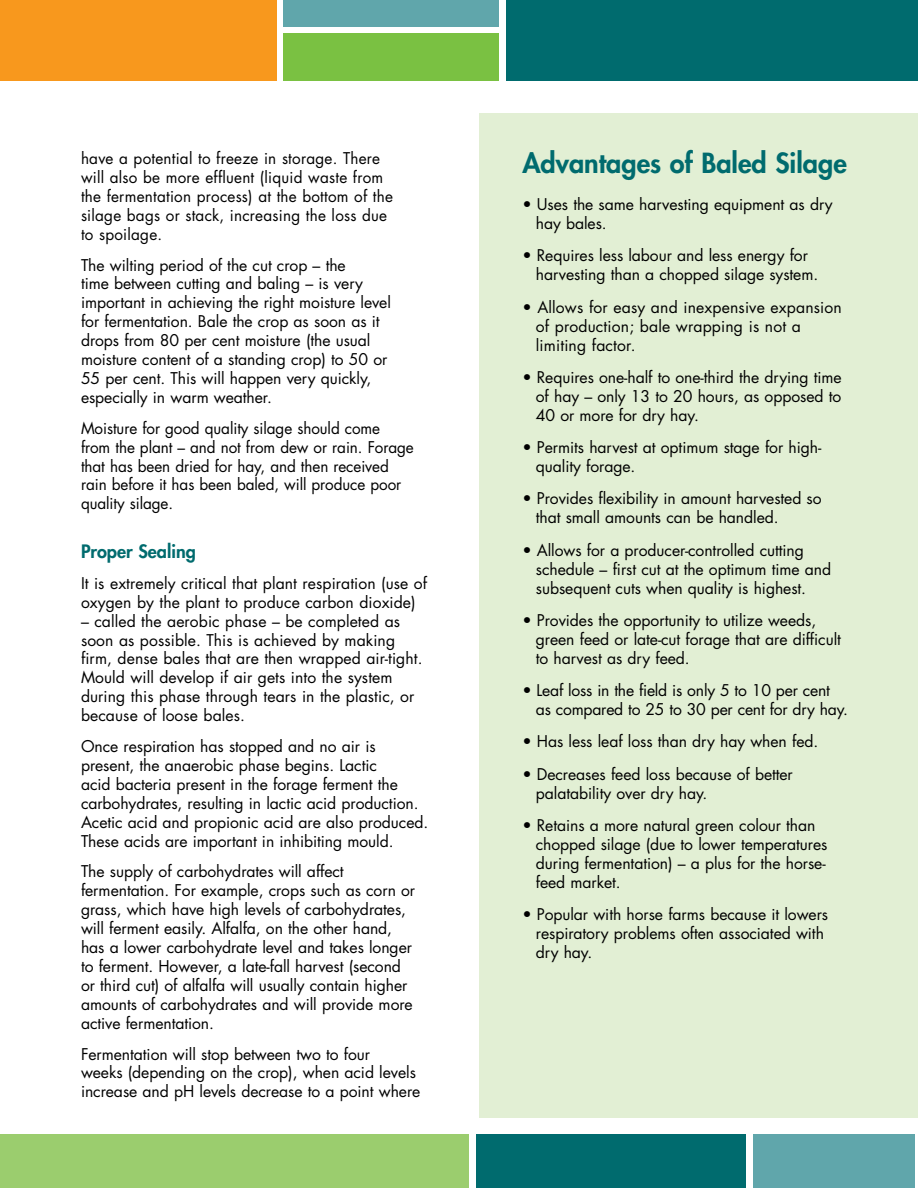
<style>
.page{position:relative;width:918px;height:1188px;background:#fff}
.page>*{position:absolute;margin:0;border:0;box-sizing:border-box;transform-origin:0 0}
.t1{font:800 27px "Futura";color:#006b6e}
.t2{font:800 18px "Futura";color:#006b6e}
.t3{font:15.75px/18.9px "Futura";letter-spacing:-.005em;color:#000}
.t4{font:15.75px/18.9px "Futura";letter-spacing:.015em;color:#000}
</style>
<div class="page">
<div style="left:479px;top:113px;width:439px;height:1004px;background:#e2efd4"></div>
<div style="left:0;top:1134px;width:469px;height:54px;background:#9bcd6e"></div>
<div style="left:753px;top:1134px;width:162px;height:54px;background:#60a6ab"></div>
<div style="left:476px;top:1134px;width:270px;height:54px;background:#006b6e"></div>
<div style="left:506px;top:0;width:412px;height:81px;background:#006b6e"></div>
<div style="left:0;top:0;width:277px;height:81px;background:#f8981d"></div>
<div style="left:284px;top:34px;width:216px;height:47px;background:#7ac142"></div>
<div style="left:284px;top:0;width:216px;height:27px;background:#60a6ab"></div>
<p class="t4" style="left:81px;top:149px;width:314px">have a potential to freeze in storage. There will also be more effluent (liquid waste from the fermentation process) at the bottom of the silage bags or stack, increasing the loss due to spoilage.</p>
<p class="t3" style="left:81px;top:255px;width:311px">The wilting period of the cut crop – the<br>time between cutting and baling – is very important in achieving the right moisture level for fermentation. Bale the crop as soon as it drops from 80 per cent moisture (the usual moisture content of a standing crop) to 50 or 55 per cent. This will happen very quickly, especially in warm weather.</p>
<p class="t3" style="left:81px;top:418px;width:334px">Moisture for good quality silage should come<br>from the plant – and not from dew or rain. Forage that has been dried for hay, and then received rain before it has been baled, will produce poor quality silage.</p>
<p class="t2" style="left:81px;top:539px;width:116px">Proper Sealing</p>
<p class="t3" style="left:81px;top:573px;width:348px">It is extremely critical that plant respiration (use of oxygen by the plant to produce carbon dioxide)</p>
<p class="t3" style="left:81px;top:611px;width:343px">– called the aerobic phase – be completed as soon as possible. This is achieved by making firm, dense bales that are then wrapped air-tight.<br>Mould will develop if air gets into the system during this phase through tears in the plastic, or because of loose bales.</p>
<p class="t3" style="left:81px;top:737px;width:349px">Once respiration has stopped and no air is present, the anaerobic phase begins. Lactic<br>acid bacteria present in the forage ferment the carbohydrates, resulting in lactic acid production.<br>Acetic acid and propionic acid are also produced.<br>These acids are important in inhibiting mould.</p>
<p class="t3" style="left:81px;top:862px;width:336px">The supply of carbohydrates will affect fermentation. For example, crops such as corn or grass, which have high levels of carbohydrates, will ferment easily. Alfalfa, on the other hand, has a lower carbohydrate level and takes longer to ferment. However, a late-fall harvest (second or third cut) of alfalfa will usually contain higher amounts of carbohydrates and will provide more active fermentation.</p>
<p class="t3" style="left:81px;top:1044px;width:341px">Fermentation will stop between two to four<br>weeks (depending on the crop), when acid levels increase and pH levels decrease to a point where</p>
<h1 class="t1" style="left:522px;top:145px;width:326px">Advantages of Baled Silage</h1>
<p class="t3" style="left:536px;top:195px;width:298px;text-indent:-14px">• Uses the same harvesting equipment as dry hay bales.</p>
<p class="t3" style="left:536px;top:246px;width:284px;text-indent:-14px">• Requires less labour and less energy for harvesting than a chopped silage system.</p>
<p class="t3" style="left:536px;top:297px;width:308px;text-indent:-14px">• Allows for easy and inexpensive expansion of production; bale wrapping is not a limiting factor.</p>
<p class="t3" style="left:536px;top:367px;width:307px;text-align:justify;text-indent:-14px">• Requires one-half to one-third the drying time of hay – only 13 to 20 hours, as opposed to 40 or more for dry hay.</p>
<p class="t3" style="left:536px;top:438px;width:287px;text-indent:-14px">• Permits harvest at optimum stage for high&shy;quality forage.</p>
<p class="t3" style="left:536px;top:489px;width:287px;text-indent:-14px">• Provides flexibility in amount harvested so that small amounts can be handled.</p>
<p class="t3" style="left:536px;top:540px;width:297px;text-indent:-14px">• Allows for a producer-controlled cutting schedule – first cut at the optimum time and subsequent cuts when quality is highest.</p>
<p class="t3" style="left:536px;top:610px;width:307px;text-indent:-14px">• Provides the opportunity to utilize weeds, green feed or late-cut forage that are difficult to harvest as dry feed.</p>
<p class="t3" style="left:536px;top:681px;width:314px;text-indent:-14px">• Leaf loss in the field is only 5 to 10 per cent as compared to 25 to 30 per cent for dry hay.</p>
<p class="t3" style="left:522px;top:732px;width:297px">• Has less leaf loss than dry hay when fed.</p>
<p class="t3" style="left:536px;top:764px;width:259px;text-indent:-14px">• Decreases feed loss because of better palatability over dry hay.</p>
<p class="t3" style="left:536px;top:816px;width:293px;text-indent:-14px">• Retains a more natural green colour than chopped silage (due to lower temperatures during fermentation) – a plus for the horse&shy;feed market.</p>
<p class="t3" style="left:536px;top:905px;width:294px;text-indent:-14px">• Popular with horse farms because it lowers respiratory problems often associated with dry hay.</p>
</div>
